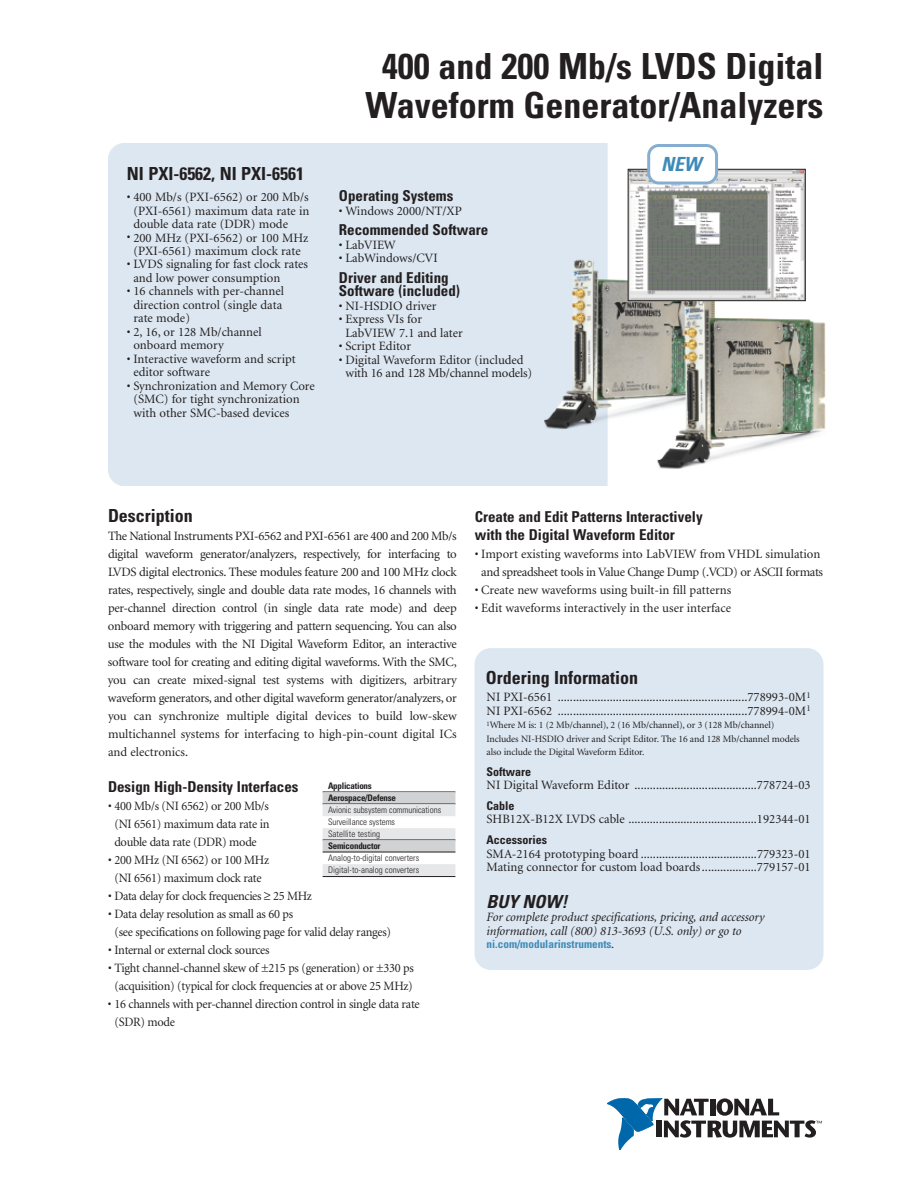
<style>
.page{position:relative;width:918px;height:1188px;background:#fff}
.page>*{position:absolute;margin:0;border:0;box-sizing:border-box;transform-origin:0 0}
.t1{font:700 condensed 36px/39px "Univers";color:#231f20;text-align:center}
.t2{font:italic 700 condensed 19.5px "Univers";color:#3e8bb8}
.t3{font:700 condensed 18px "Univers";color:#231f20}
.t4{font:italic 700 condensed 18px "Univers";color:#231f20}
.t5{font:700 condensed 15px/18px "Univers";color:#231f20}
.t6{font:12.75px/13.5px "Minion";letter-spacing:-.005em;color:#231f20}
.t7{font:12.75px/18px "Minion";letter-spacing:-.025em;color:#231f20;text-align:center}
.t8{font:italic 12.75px/13.5px "Minion";letter-spacing:-.01em;color:#231f20}
.t9{font:12.75px "Minion";letter-spacing:-.03em;color:#231f20}
.t10{font:700 condensed 12px "Univers";color:#231f20}
.t11{font:700 condensed 11.25px "Univers";color:#3e8bb8}
.t12{font:9.75px/13.5px "Minion";letter-spacing:-.01em;color:#231f20}
.t13{font:300 condensed 9px/12px "Univers";color:#231f20}
.t14{font:700 condensed 9px/12px "Univers";letter-spacing:-.025em;color:#231f20}
.s1{font-family:"Minion";font-weight:400;font-style:italic;font-stretch:normal;font-size:12.75px;color:#231f20}
</style>
<div class="page">
<svg style="left:608px;top:1098px;width:214px;height:52px"></svg>
<img style="left:108px;top:144px;width:718px;height:342px">
<div style="left:323px;top:792px;width:132px;height:12px;background:#d1d2d4"></div>
<div style="left:323px;top:804px;width:132px;height:12px;background:#e6e7e9"></div>
<div style="left:323px;top:828px;width:132px;height:12px;background:#e6e7e9"></div>
<div style="left:323px;top:840px;width:132px;height:12px;background:#d1d2d4"></div>
<hr style="left:323px;top:852px;width:132px;height:1px;background:#231f20">
<div style="left:323px;top:864px;width:132px;height:12px;background:#e6e7e9"></div>
<hr style="left:323px;top:876px;width:132px;height:1px;background:#231f20">
<div style="left:475px;top:648px;width:349px;height:322px;background:#dce7f1;border-radius:16px"></div>
<img style="left:630px;top:171px;width:174px;height:128px">
<div style="left:628px;top:169px;width:178px;height:132px;border:1px solid #231f20"></div>
<svg style="left:647px;top:144px;width:71px;height:40px"></svg>
<h3 class="t3" style="left:127px;top:167px;width:179px">NI PXI-6562, NI PXI-6561</h3>
<p class="t6" style="left:133px;top:191px;width:178px;text-align:justify;text-indent:-6px">• 400 Mb/s (PXI-6562) or 200 Mb/s (PXI-6561) maximum data rate in double data rate (DDR) mode</p>
<p class="t6" style="left:127px;top:232px;width:183px;text-align:center">• 200 MHz (PXI-6562) or 100 MHz (PXI-6561) maximum clock rate</p>
<p class="t6" style="left:133px;top:259px;width:176px;text-indent:-6px">• LVDS signaling for fast clock rates and low power consumption</p>
<p class="t6" style="left:133px;top:286px;width:152px;text-indent:-6px">• 16 channels with per-channel direction control (single data rate mode)</p>
<p class="t6" style="left:133px;top:326px;width:130px;text-indent:-6px">• 2, 16, or 128 Mb/channel onboard memory</p>
<p class="t6" style="left:133px;top:353px;width:164px;text-indent:-6px">• Interactive waveform and script editor software</p>
<p class="t6" style="left:133px;top:380px;width:183px;text-indent:-6px">• Synchronization and Memory Core (SMC) for tight synchronization with other SMC-based devices</p>
<h1 class="t1" style="left:366px;top:50px;width:460px">400 and 200 Mb/s LVDS Digital<br>Waveform Generator/Analyzers</h1>
<p class="t5" style="left:339px;top:188px;width:116px">Operating Systems</p>
<p class="t6" style="left:339px;top:205px;width:125px">• Windows 2000/NT/XP</p>
<p class="t5" style="left:339px;top:222px;width:151px">Recommended Software</p>
<p class="t6" style="left:339px;top:239px;width:59px">• LabVIEW</p>
<p class="t6" style="left:339px;top:252px;width:100px">• LabWindows/CVI</p>
<p class="t5" style="left:339px;top:272px;width:123px;line-height:13.5px">Driver and Editing<br>Software (included)</p>
<p class="t6" style="left:339px;top:300px;width:99px">• NI-HSDIO driver</p>
<p class="t6" style="left:345px;top:313px;width:119px;text-indent:-6px">• Express VIs for<br>LabVIEW 7.1 and later</p>
<p class="t6" style="left:339px;top:340px;width:74px">• Script Editor</p>
<p class="t6" style="left:345px;top:354px;width:188px;text-indent:-6px">• Digital Waveform Editor (included with 16 and 128 Mb/channel models)</p>
<h2 class="t2" style="left:661px;top:157px;width:42px">NEW</h2>
<h3 class="t3" style="left:108px;top:509px;width:86px">Description</h3>
<p class="t6" style="left:108px;top:528px;width:350px;line-height:18px;text-align:justify">The National Instruments PXI-6562 and PXI-6561 are 400 and 200 Mb/s digital waveform generator/analyzers, respectively, for interfacing to LVDS digital electronics. These modules feature 200 and 100 MHz clock rates, respectively, single and double data rate modes, 16 channels with per-channel direction control (in single data rate mode) and deep onboard memory with triggering and pattern sequencing. You can also use the modules with the NI Digital Waveform Editor, an interactive software tool for creating and editing digital waveforms. With the SMC, you can create mixed-signal test systems with digitizers, arbitrary waveform generators, and other digital waveform generator/analyzers, or you can synchronize multiple digital devices to build low-skew multichannel systems for interfacing to high-pin-count digital ICs and electronics.</p>
<p class="t5" style="left:108px;top:779px;width:192px">Design High-Density Interfaces</p>
<p class="t7" style="left:108px;top:798px;width:163px">• 400 Mb/s (NI 6562) or 200 Mb/s (NI 6561) maximum data rate in double data rate (DDR) mode</p>
<p class="t7" style="left:108px;top:852px;width:163px">• 200 MHz (NI 6562) or 100 MHz (NI 6561) maximum clock rate</p>
<p class="t9" style="left:108px;top:891px;width:206px">• Data delay for clock frequencies ≥ 25 MHz</p>
<p class="t7" style="left:114px;top:906px;width:278px;text-align:left;text-indent:-6px">• Data delay resolution as small as 60 ps<br>(see specifications on following page for valid delay ranges)</p>
<p class="t7" style="left:108px;top:942px;width:163px">• Internal or external clock sources</p>
<p class="t7" style="left:108px;top:960px;width:307px">• Tight channel-channel skew of ±215 ps (generation) or ±330 ps (acquisition) (typical for clock frequencies at or above 25 MHz)</p>
<p class="t7" style="left:114px;top:996px;width:307px;text-align:left;text-indent:-6px">• 16 channels with per-channel direction control in single data rate (SDR) mode</p>
<p class="t14" style="left:328px;top:780px;width:70px">Applications<br>Aerospace/Defense</p>
<p class="t13" style="left:328px;top:805px;width:115px">Avionic subsystem communications<br>Surveillance systems<br>Satellite testing</p>
<p class="t14" style="left:328px;top:840px;width:54px">Semiconductor</p>
<p class="t13" style="left:328px;top:853px;width:93px">Analog-to-digital converters<br>Digital-to-analog converters</p>
<p class="t5" style="left:475px;top:509px;width:229px">Create and Edit Patterns Interactively with the Digital Waveform Editor</p>
<p class="t6" style="left:475px;top:546px;width:350px;line-height:18px;text-align:center">• Import existing waveforms into LabVIEW from VHDL simulation and spreadsheet tools in Value Change Dump (.VCD) or ASCII formats</p>
<p class="t6" style="left:475px;top:584px;width:258px">• Create new waveforms using built-in fill patterns</p>
<p class="t6" style="left:475px;top:602px;width:258px">• Edit waveforms interactively in the user interface</p>
<h3 class="t3" style="left:486px;top:671px;width:154px">Ordering Information</h3>
<p class="t6" style="left:487px;top:692px;width:326px">NI PXI-6561 ..............................................................778993-0M<sup>1<br></sup>NI PXI-6562 ..............................................................778994-0M<sup>1</sup></p>
<p class="t12" style="left:487px;top:719px;width:315px"><sup>1</sup>Where M is: 1 (2 Mb/channel), 2 (16 Mb/channel), or 3 (128 Mb/channel)<br>Includes NI-HSDIO driver and Script Editor. The 16 and 128 Mb/channel models also include the Digital Waveform Editor.</p>
<p class="t10" style="left:487px;top:767px;width:46px">Software</p>
<p class="t6" style="left:487px;top:780px;width:326px">NI Digital Waveform Editor ........................................778724-03</p>
<p class="t10" style="left:487px;top:801px;width:30px">Cable</p>
<p class="t6" style="left:487px;top:814px;width:326px">SHB12X-B12X LVDS cable ..........................................192344-01</p>
<p class="t10" style="left:487px;top:835px;width:62px">Accessories</p>
<p class="t6" style="left:487px;top:848px;width:326px">SMA-2164 prototyping board ......................................779323-01<br>Mating connector for custom load boards ..................779157-01</p>
<h3 class="t4" style="left:487px;top:895px;width:82px">BUY NOW!</h3>
<p class="t8" style="left:487px;top:911px;width:280px">For complete product specifications, pricing, and accessory information, call (800) 813-3693 (U.S. only) or go to</p>
<p class="t11" style="left:487px;top:940px;width:130px">ni.com/modularinstruments<span class="s1">.</span></p>
</div>
